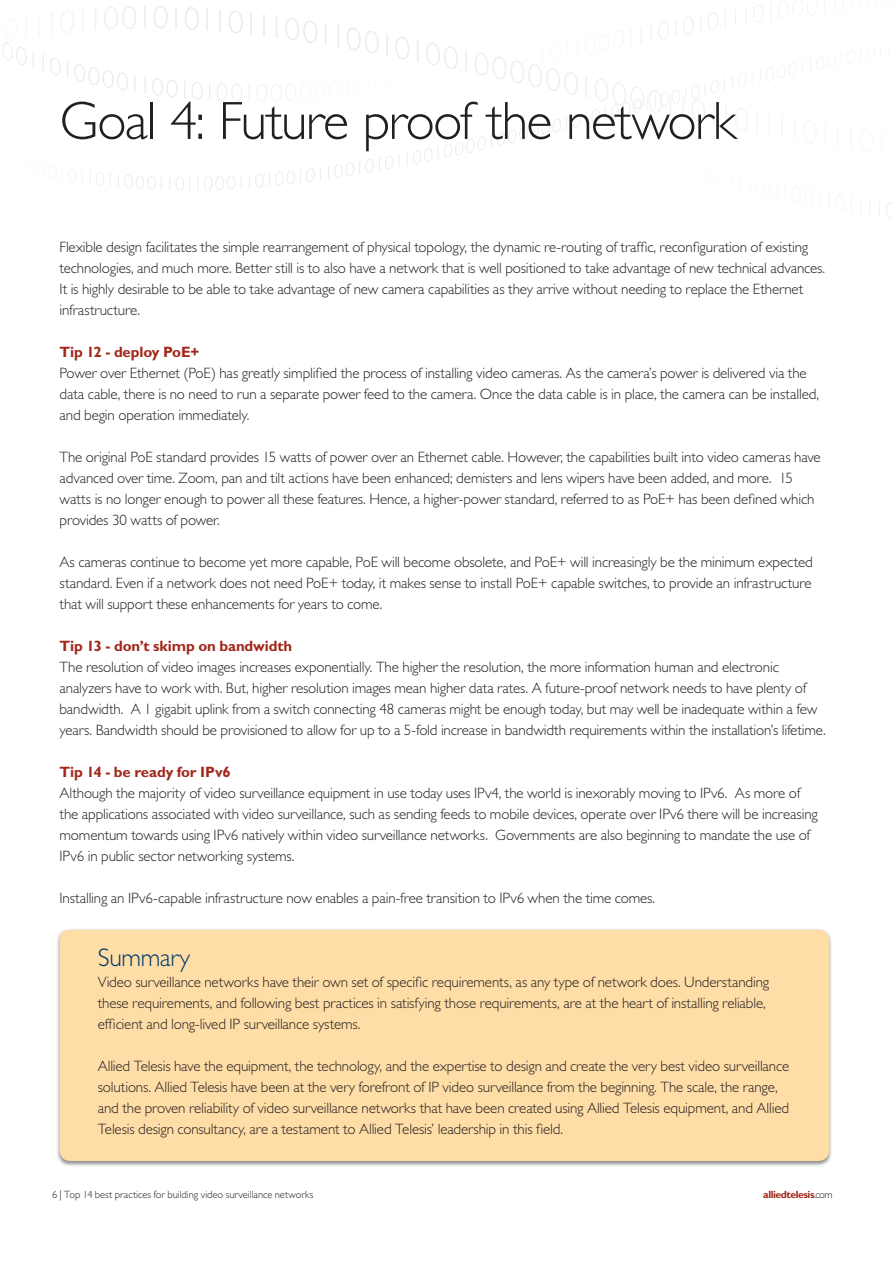
<style>
.page{position:relative;width:893px;height:1263px;background:#fff}
.page>*{position:absolute;margin:0;border:0;box-sizing:border-box;transform-origin:0 0}
.t1{font:300 54px "Gill Sans Std";letter-spacing:-.03em;color:#231f20}
.t2{font:300 25.5px "Gill Sans Std";letter-spacing:-.015em;color:#003e69}
.t3{font:300 15px/21px "Gill Sans Std";letter-spacing:-.01em;color:#231f20}
.t4{font:700 15px "Gill Sans Std";letter-spacing:-.01em;color:#a1281b}
.t5{font:300 10.5px "Gill Sans Std";letter-spacing:-.005em;color:#231f20}
.t6{font:700 10.5px "Gill Sans Std";letter-spacing:-.04em;color:#a1281b}
.s1{font-weight:300;color:#231f20}
</style>
<div class="page">
<svg style="left:5px;top:6px;width:294px;height:37px"></svg>
<svg style="left:708px;top:0;width:95px;height:30px"></svg>
<div style="left:56px;top:929px;width:777px;height:238px;background:#231f20;opacity:.5"></div>
<div style="left:60px;top:930px;width:769px;height:231px;background:#ffdda7;border-radius:11px"></div>
<svg style="left:738px;top:51px;width:137px;height:36px"></svg>
<h1 class="t1" style="left:60px;top:90px;width:678px">Goal 4: Future proof the network</h1>
<p class="t3" style="left:60px;top:237px;width:767px">Flexible design facilitates the simple rearrangement of physical topology, the dynamic re-routing of traffic, reconfiguration of existing technologies, and much more. Better still is to also have a network that is well positioned to take advantage of new technical advances.<br>It is highly desirable to be able to take advantage of new camera capabilities as they arrive without needing to replace the Ethernet infrastructure.</p>
<p class="t4" style="left:60px;top:343px;width:141px">Tip 12 - deploy PoE+</p>
<p class="t3" style="left:60px;top:363px;width:761px">Power over Ethernet (PoE) has greatly simplified the process of installing video cameras. As the camera’s power is delivered via the data cable, there is no need to run a separate power feed to the camera. Once the data cable is in place, the camera can be installed, and begin operation immediately.</p>
<p class="t3" style="left:60px;top:447px;width:763px">The original PoE standard provides 15 watts of power over an Ethernet cable. However, the capabilities built into video cameras have advanced over time. Zoom, pan and tilt actions have been enhanced; demisters and lens wipers have been added, and more. 15 watts is no longer enough to power all these features. Hence, a higher-power standard, referred to as PoE+ has been defined which provides 30 watts of power.</p>
<p class="t3" style="left:60px;top:552px;width:755px;text-align:justify">As cameras continue to become yet more capable, PoE will become obsolete, and PoE+ will increasingly be the minimum expected standard. Even if a network does not need PoE+ today, it makes sense to install PoE+ capable switches, to provide an infrastructure that will support these enhancements for years to come.</p>
<p class="t4" style="left:60px;top:637px;width:234px">Tip 13 - don’t skimp on bandwidth</p>
<p class="t3" style="left:60px;top:657px;width:768px">The resolution of video images increases exponentially. The higher the resolution, the more information human and electronic analyzers have to work with. But, higher resolution images mean higher data rates. A future-proof network needs to have plenty of bandwidth. A 1 gigabit uplink from a switch connecting 48 cameras might be enough today, but may well be inadequate within a few years. Bandwidth should be provisioned to allow for up to a 5-fold increase in bandwidth requirements within the installation’s lifetime.</p>
<p class="t4" style="left:60px;top:763px;width:173px">Tip 14 - be ready for IPv6</p>
<p class="t3" style="left:60px;top:783px;width:760px">Although the majority of video surveillance equipment in use today uses IPv4, the world is inexorably moving to IPv6. As more of the applications associated with video surveillance, such as sending feeds to mobile devices, operate over IPv6 there will be increasing momentum towards using IPv6 natively within video surveillance networks. Governments are also beginning to mandate the use of IPv6 in public sector networking systems.</p>
<p class="t3" style="left:60px;top:888px;width:597px">Installing an IPv6-capable infrastructure now enables a pain-free transition to IPv6 when the time comes.</p>
<h2 class="t2" style="left:98px;top:943px;width:94px">Summary</h2>
<p class="t3" style="left:98px;top:972px;width:673px">Video surveillance networks have their own set of specific requirements, as any type of network does. Understanding these requirements, and following best practices in satisfying those requirements, are at the heart of installing reliable, efficient and long-lived IP surveillance systems.</p>
<p class="t3" style="left:98px;top:1056px;width:693px">Allied Telesis have the equipment, the technology, and the expertise to design and create the very best video surveillance solutions. Allied Telesis have been at the very forefront of IP video surveillance from the beginning. The scale, the range, and the proven reliability of video surveillance networks that have been created using Allied Telesis equipment, and Allied Telesis design consultancy, are a testament to Allied Telesis’ leadership in this field.</p>
<p class="t5" style="left:52px;top:1188px;width:263px">6 | Top 14 best practices for building video surveillance networks</p>
<p class="t6" style="left:763px;top:1188px;width:71px">alliedtelesis<span class="s1">.com</span></p>
</div>
